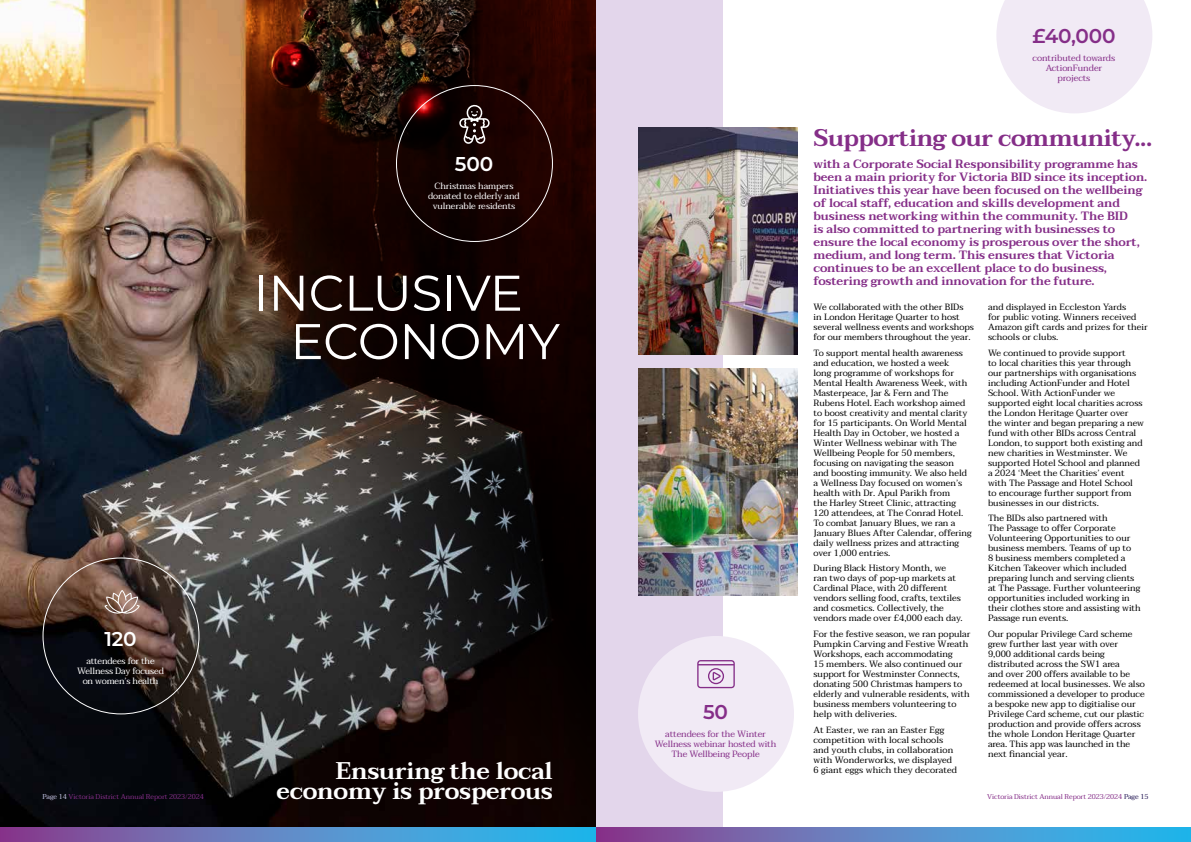
<style>
.page{position:relative;width:1191px;height:842px;background:#fff}
.page>*{position:absolute;margin:0;border:0;box-sizing:border-box;transform-origin:0 0}
.t1{font:50px/48.4px "Montserrat";letter-spacing:-.01em;color:#fff}
.t2{font:600 24px/20px "Taviraj";letter-spacing:-.01em;color:#fff;text-align:right}
.t3{font:600 24px "Taviraj";letter-spacing:-.02em;color:#852e88}
.t4{font:600 20px "Montserrat";letter-spacing:-.01em;color:#852e88}
.t5{font:600 20px "Montserrat";letter-spacing:-.01em;color:#fff}
.t6{font:600 12px/13px "Taviraj";letter-spacing:-.01em;color:#852e88}
.t7{font:9px/10px "Taviraj";color:#000}
.t8{font:9px/10px "Taviraj";letter-spacing:-.01em;color:#fff;text-align:center}
.t9{font:9px/10px "Taviraj";letter-spacing:-.01em;color:#852e88;text-align:center}
.t10{font:7px "Taviraj";letter-spacing:-.01em;color:#852e88}
.s1{color:#c3c5e4}
.s2{color:#231754}
</style>
<div class="page">
<div style="left:595px;top:0;width:128px;height:828px;background:#e3d6eb"></div>
<img style="left:0;top:0;width:595px;height:828px">
<img style="left:638px;top:128px;width:160px;height:226px">
<img style="left:638px;top:369px;width:160px;height:226px">
<svg style="left:104px;top:590px;width:36px;height:24px"></svg>
<div style="left:638px;top:636px;width:156px;height:156px;background:#f1eaf5;border-radius:50%"></div>
<svg style="left:996px;top:0;width:156px;height:113px"></svg>
<svg style="left:697px;top:660px;width:38px;height:29px"></svg>
<svg style="left:459px;top:104px;width:31px;height:40px"></svg>
<svg style="left:595px;top:828px;width:596px;height:14px;background:#5b83c3"></svg>
<svg style="left:0;top:828px;width:595px;height:14px;background:#5a85c4"></svg>
<h3 class="t4" style="left:1032px;top:22px;width:85px">£40,000</h3>
<p class="t9" style="left:1032px;top:53px;width:84px">contributed towards<br>ActionFunder projects</p>
<h2 class="t3" style="left:813px;top:123px;width:340px">Supporting our community...</h2>
<h3 class="t5" style="left:455px;top:150px;width:40px">500</h3>
<p class="t8" style="left:428px;top:181px;width:93px">Christmas hampers donated to elderly and vulnerable residents</p>
<p class="t6" style="left:813px;top:157px;width:335px">with a Corporate Social Responsibility programme has been a main priority for Victoria BID since its inception.<br>Initiatives this year have been focused on the wellbeing of local staff, education and skills development and business networking within the community. The BID<br>is also committed to partnering with businesses to ensure the local economy is prosperous over the short, medium, and long term. This ensures that Victoria continues to be an excellent place to do business, fostering growth and innovation for the future.</p>
<p class="t7" style="left:813px;top:302px;width:162px">We collaborated with the other BIDs in London Heritage Quarter to host several wellness events and workshops for our members throughout the year.</p>
<p class="t7" style="left:813px;top:348px;width:160px">To support mental health awareness and education, we hosted a week<br>long programme of workshops for Mental Health Awareness Week, with Masterpeace, Jar &amp; Fern and The Rubens Hotel. Each workshop aimed to boost creativity and mental clarity for 15 participants. On World Mental Health Day in October, we hosted a Winter Wellness webinar with The Wellbeing People for 50 members, focusing on navigating the season<br>and boosting immunity. We also held a Wellness Day focused on women’s health with Dr. Apul Parikh from<br>the Harley Street Clinic, attracting 120 attendees, at The Conrad Hotel.<br>To combat January Blues, we ran a January Blues After Calendar, offering daily wellness prizes and attracting over 1,000 entries.</p>
<p class="t7" style="left:813px;top:563px;width:151px">During Black History Month, we<br>ran two days of pop-up markets at Cardinal Place, with 20 different vendors selling food, crafts, textiles and cosmetics. Collectively, the vendors made over £4,000 each day.</p>
<p class="t7" style="left:813px;top:629px;width:158px">For the festive season, we ran popular Pumpkin Carving and Festive Wreath Workshops, each accommodating<br>15 members. We also continued our support for Westminster Connects, donating 500 Christmas hampers to elderly and vulnerable residents, with business members volunteering to help with deliveries.</p>
<p class="t7" style="left:813px;top:725px;width:145px">At Easter, we ran an Easter Egg competition with local schools and youth clubs, in collaboration with Wonderworks, we displayed<br>6 giant eggs which they decorated</p>
<h1 class="t1" style="left:290px;top:267px;width:271px;text-indent:-36px">INCLUSIVE<br>ECONOMY</h1>
<p class="t7" style="left:988px;top:302px;width:161px">and displayed in Eccleston Yards<br>for public voting. Winners received<br>Amazon gift cards and prizes for their schools or clubs.</p>
<p class="t7" style="left:988px;top:348px;width:157px">We continued to provide support<br>to local charities this year through our partnerships with organisations including ActionFunder and Hotel School. With ActionFunder we supported eight local charities across the London Heritage Quarter over the winter and began preparing a new fund with other BIDs across Central London, to support both existing and new charities in Westminster. We supported Hotel School and planned a 2024 ‘Meet the Charities’ event with The Passage and Hotel School<br>to encourage further support from businesses in our districts.</p>
<p class="t7" style="left:988px;top:513px;width:154px">The BIDs also partnered with<br>The Passage to offer Corporate<br>Volunteering Opportunities to our business members. Teams of up to<br>8 business members completed a<br>Kitchen Takeover which included preparing lunch and serving clients at The Passage. Further volunteering opportunities included working in their clothes store and assisting with<br>Passage run events.</p>
<p class="t7" style="left:988px;top:629px;width:158px">Our popular Privilege Card scheme grew further last year with over<br>9,000 additional cards being distributed across the SW1 area<br>and over 200 offers available to be redeemed at local businesses. We also commissioned a developer to produce a bespoke new app to digitialise our Privilege Card scheme, cut our plastic production and provide offers across the whole London Heritage Quarter area. This app was launched in the next financial year.</p>
<h3 class="t5" style="left:104px;top:625px;width:34px">120</h3>
<p class="t8" style="left:77px;top:656px;width:88px">attendees for the<br>Wellness Day focused on women’s health</p>
<h3 class="t4" style="left:703px;top:698px;width:26px">50</h3>
<p class="t9" style="left:655px;top:729px;width:123px">attendees for the Winter<br>Wellness webinar hosted with<br>The Wellbeing People</p>
<h2 class="t2" style="left:277px;top:761px;width:278px">Ensuring the local economy is prosperous</h2>
<p class="t10" style="left:43px;top:791px;width:163px"><span class="s1">Page 14</span> Victoria District Annual Report 2023/2024</p>
<p class="t10" style="left:987px;top:791px;width:163px">Victoria District Annual Report 2023/2024 <span class="s2">Page 15</span></p>
</div>
